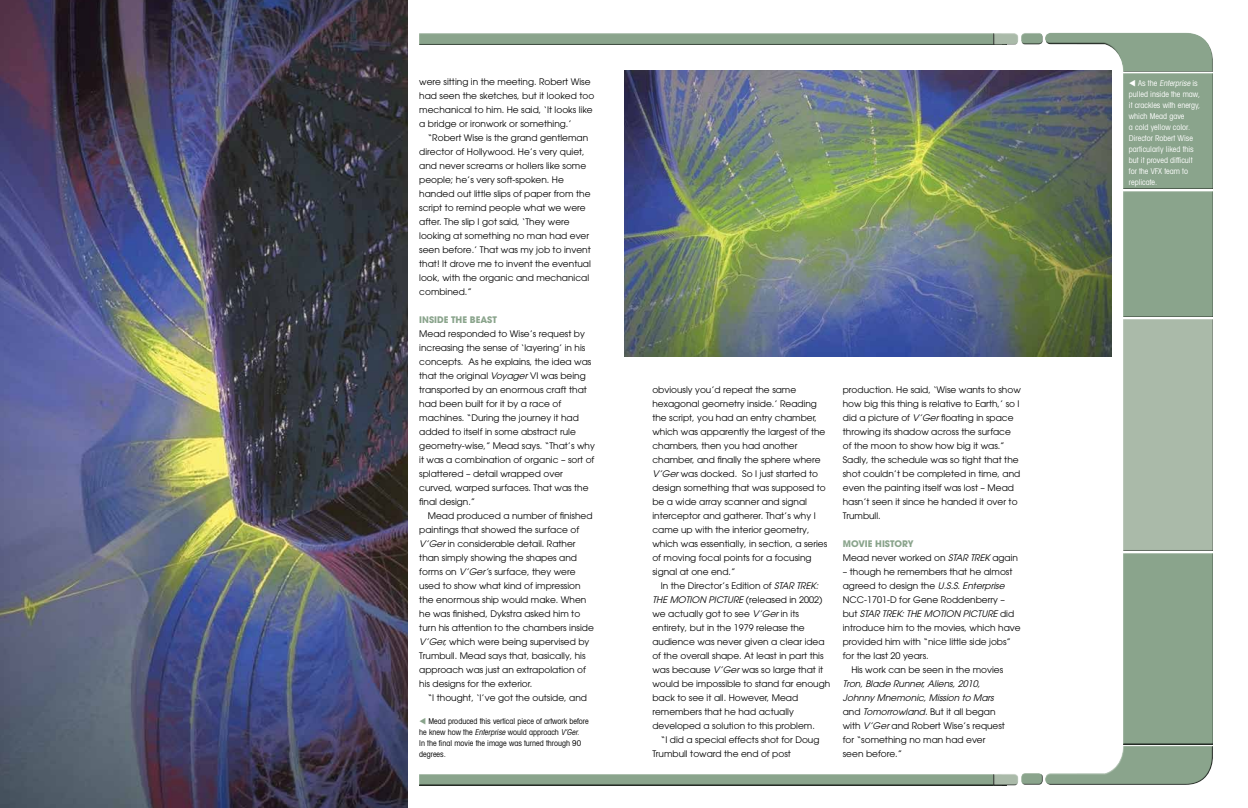
<style>
.page{position:relative;width:1248px;height:808px;background:#fff}
.page>*{position:absolute;margin:0;border:0;box-sizing:border-box;transform-origin:0 0}
.t1{font:9px/14px "Avant Garde LT";color:#000}
.t2{font:italic 9px "Avant Garde LT";color:#000}
.t3{font:700 9px "Avant Garde LT";color:#8aa48c}
.t4{font:condensed 8px/11px "Avant Garde LT";color:#fff}
.t5{font:condensed 8px/11px "Avant Garde LT";color:#000}
.s1{font-style:italic}
.s2{color:#8aa48c}
.s3{font-style:normal}
.s4{font-weight:700;color:#8aa48c}
</style>
<div class="page">
<img style="left:0;top:0;width:407px;height:808px">
<div style="left:419px;top:32px;width:587px;height:13px;background:#000;opacity:.75"></div>
<div style="left:419px;top:773px;width:587px;height:12px;background:#000;opacity:.75"></div>
<div style="left:992px;top:32px;width:27px;height:13px;background:#000;opacity:.75"></div>
<div style="left:1020px;top:32px;width:23px;height:11px;background:#fff;opacity:.75"></div>
<div style="left:1020px;top:34px;width:24px;height:11px;background:#000;opacity:.75"></div>
<div style="left:1021px;top:773px;width:23px;height:13px;background:#000;opacity:.75"></div>
<div style="left:1121px;top:319px;width:92px;height:233px;background:#aabaa9"></div>
<div style="left:1121px;top:191px;width:92px;height:128px;background:#8aa48c"></div>
<div style="left:1121px;top:552px;width:92px;height:194px;background:#8aa48c"></div>
<div style="left:1121px;top:73px;width:92px;height:117px;background:#8aa48c"></div>
<div style="left:992px;top:773px;width:27px;height:12px;background:#000;opacity:.75"></div>
<div style="left:1046px;top:744px;width:167px;height:41px;background:#000;opacity:.75"></div>
<div style="left:1043px;top:32px;width:168px;height:41px;background:#fff;opacity:.75"></div>
<div style="left:1044px;top:40px;width:169px;height:33px;background:#000;opacity:.75"></div>
<img style="left:624px;top:71px;width:487px;height:286px">
<p class="t1" style="left:419px;top:75px;width:173px">were sitting in the meeting. Robert Wise</p>
<p class="t1" style="left:419px;top:89px;width:176px">had seen the sketches, but it looked too</p>
<p class="t1" style="left:419px;top:103px;width:175px">mechanical to him. He said, ‘It looks like</p>
<p class="t1" style="left:419px;top:117px;width:154px">a bridge or ironwork or something.’</p>
<p class="t1" style="left:428px;top:131px;width:162px">“Robert Wise is the grand gentleman</p>
<p class="t1" style="left:419px;top:145px;width:167px">director of Hollywood. He’s very quiet,</p>
<p class="t1" style="left:419px;top:159px;width:168px">and never screams or hollers like some</p>
<p class="t1" style="left:419px;top:173px;width:146px">people; he’s very soft-spoken. He</p>
<p class="t1" style="left:419px;top:187px;width:173px">handed out little slips of paper from the</p>
<p class="t1" style="left:419px;top:201px;width:168px">script to remind people what we were</p>
<p class="t1" style="left:419px;top:215px;width:152px">after. The slip I got said, ‘They were</p>
<p class="t1" style="left:419px;top:229px;width:171px">looking at something no man had ever</p>
<p class="t1" style="left:419px;top:243px;width:173px">seen before.’ That was my job to invent</p>
<p class="t1" style="left:419px;top:257px;width:173px">that! It drove me to invent the eventual</p>
<p class="t1" style="left:419px;top:271px;width:171px">look, with the organic and mechanical</p>
<p class="t1" style="left:419px;top:285px;width:54px">combined.”</p>
<p class="t3" style="left:419px;top:314px;width:79px">INSIDE THE BEAST</p>
<p class="t1" style="left:419px;top:327px;width:167px">Mead responded to Wise’s request by</p>
<p class="t1" style="left:419px;top:341px;width:167px">increasing the sense of ‘layering’ in his</p>
<p class="t1" style="left:419px;top:355px;width:173px">concepts. As he explains, the idea was</p>
<p class="t1" style="left:419px;top:369px;width:168px">that the original <span class="s1">Voyager</span> VI was being</p>
<p class="t1" style="left:419px;top:383px;width:169px">transported by an enormous craft that</p>
<p class="t1" style="left:419px;top:397px;width:143px">had been built for it by a race of</p>
<p class="t1" style="left:419px;top:411px;width:161px">machines. “During the journey it had</p>
<p class="t1" style="left:419px;top:425px;width:158px">added to itself in some abstract rule</p>
<p class="t1" style="left:419px;top:439px;width:177px">geometry-wise,” Mead says. “That’s why</p>
<p class="t1" style="left:419px;top:453px;width:177px">it was a combination of organic – sort of</p>
<p class="t1" style="left:419px;top:467px;width:145px">splattered – detail wrapped over</p>
<p class="t1" style="left:419px;top:481px;width:171px">curved, warped surfaces. That was the</p>
<p class="t1" style="left:419px;top:495px;width:58px">final design.”</p>
<p class="t1" style="left:428px;top:509px;width:166px">Mead produced a number of finished</p>
<p class="t1" style="left:419px;top:523px;width:161px">paintings that showed the surface of</p>
<p class="t1" style="left:419px;top:537px;width:158px"><span class="s1">V’Ger</span> in considerable detail. Rather</p>
<p class="t1" style="left:419px;top:551px;width:159px">than simply showing the shapes and</p>
<p class="t1" style="left:419px;top:565px;width:158px">forms on <span class="s1">V’Ger’</span>s surface, they were</p>
<p class="t1" style="left:419px;top:579px;width:163px">used to show what kind of impression</p>
<p class="t1" style="left:419px;top:593px;width:169px">the enormous ship would make. When</p>
<p class="t1" style="left:419px;top:607px;width:162px">he was finished, Dykstra asked him to</p>
<p class="t1" style="left:419px;top:621px;width:176px">turn his attention to the chambers inside</p>
<p class="t1" style="left:419px;top:635px;width:172px"><span class="s1">V’Ger,</span> which were being supervised by</p>
<p class="t1" style="left:419px;top:649px;width:168px">Trumbull. Mead says that, basically, his</p>
<p class="t1" style="left:419px;top:663px;width:168px">approach was just an extrapolation of</p>
<p class="t1" style="left:419px;top:677px;width:114px">his designs for the exterior.</p>
<p class="t1" style="left:428px;top:691px;width:161px">“I thought, ‘I’ve got the outside, and</p>
<p class="t5" style="left:419px;top:716px;width:171px"><span class="s2">▼</span> Mead produced this vertical piece of artwork before he knew how the <span class="s1">Enterprise</span> would approach <span class="s1">V’Ger.<br></span>In the final movie the image was turned through 90 degrees.</p>
<p class="t1" style="left:652px;top:383px;width:145px">obviously you’d repeat the same</p>
<p class="t1" style="left:652px;top:397px;width:166px">hexagonal geometry inside.’ Reading</p>
<p class="t1" style="left:652px;top:411px;width:166px">the script, you had an entry chamber,</p>
<p class="t1" style="left:652px;top:425px;width:175px">which was apparently the largest of the</p>
<p class="t1" style="left:652px;top:439px;width:147px">chambers, then you had another</p>
<p class="t1" style="left:652px;top:453px;width:170px">chamber, and finally the sphere where</p>
<p class="t1" style="left:652px;top:467px;width:167px"><span class="s1">V’Ger</span> was docked. So I just started to</p>
<p class="t1" style="left:652px;top:481px;width:175px">design something that was supposed to</p>
<p class="t1" style="left:652px;top:495px;width:156px">be a wide array scanner and signal</p>
<p class="t1" style="left:652px;top:509px;width:165px">interceptor and gatherer. That’s why I</p>
<p class="t1" style="left:652px;top:523px;width:159px">came up with the interior geometry,</p>
<p class="t1" style="left:652px;top:537px;width:176px">which was essentially, in section, a series</p>
<p class="t1" style="left:652px;top:551px;width:161px">of moving focal points for a focusing</p>
<p class="t1" style="left:652px;top:565px;width:85px">signal at one end.”</p>
<p class="t1" style="left:660px;top:579px;width:159px">In the Director’s Edition of <span class="s1">STAR TREK:</span></p>
<p class="t2" style="left:652px;top:595px;width:172px">THE MOTION PICTURE <span class="s3">(released in 2002)</span></p>
<p class="t1" style="left:652px;top:607px;width:148px">we actually got to see <span class="s1">V’Ger</span> in its</p>
<p class="t1" style="left:652px;top:621px;width:154px">entirety, but in the 1979 release the</p>
<p class="t1" style="left:652px;top:635px;width:174px">audience was never given a clear idea</p>
<p class="t1" style="left:652px;top:649px;width:173px">of the overall shape. At least in part this</p>
<p class="t1" style="left:652px;top:663px;width:172px">was because <span class="s1">V’Ger</span> was so large that it</p>
<p class="t1" style="left:652px;top:677px;width:179px">would be impossible to stand far enough</p>
<p class="t1" style="left:652px;top:691px;width:147px">back to see it all. However, Mead</p>
<p class="t1" style="left:652px;top:705px;width:143px">remembers that he had actually</p>
<p class="t1" style="left:652px;top:719px;width:164px">developed a solution to this problem.</p>
<p class="t1" style="left:660px;top:733px;width:160px">“I did a special effects shot for Doug</p>
<p class="t1" style="left:652px;top:747px;width:140px">Trumbull toward the end of post</p>
<p class="t1" style="left:842px;top:383px;width:179px">production. He said, ‘Wise wants to show how big this thing is relative to Earth,’ so I did a picture of <span class="s1">V’Ger</span> floating in space throwing its shadow across the surface of the moon to show how big it was.” Sadly, the schedule was so tight that the shot couldn’t be completed in time, and even the painting itself was lost – Mead hasn’t seen it since he handed it over to Trumbull.</p>
<p class="t1" style="left:842px;top:537px;width:177px"><span class="s4">MOVIE HISTORY<br></span>Mead never worked on <span class="s1">STAR TREK</span> again</p>
<p class="t1" style="left:842px;top:565px;width:171px">– though he remembers that he almost</p>
<p class="t1" style="left:842px;top:579px;width:163px">agreed to design the <span class="s1">U.S.S. Enterprise</span></p>
<p class="t1" style="left:842px;top:593px;width:164px">NCC-1701-D for Gene Roddenberry –</p>
<p class="t2" style="left:842px;top:609px;width:173px"><span class="s3">but</span> STAR TREK: THE MOTION PICTURE <span class="s3">did</span></p>
<p class="t1" style="left:842px;top:621px;width:179px">introduce him to the movies, which have</p>
<p class="t1" style="left:842px;top:635px;width:170px">provided him with “nice little side jobs”</p>
<p class="t1" style="left:842px;top:649px;width:87px">for the last 20 years.</p>
<p class="t1" style="left:851px;top:663px;width:153px">His work can be seen in the movies</p>
<p class="t2" style="left:842px;top:679px;width:139px">Tron, Blade Runner, Aliens, 2010,</p>
<p class="t2" style="left:842px;top:693px;width:152px">Johnny Mnemonic, Mission to Mars</p>
<p class="t1" style="left:842px;top:705px;width:154px">and <span class="s1">Tomorrowland.</span> But it all began</p>
<p class="t1" style="left:842px;top:719px;width:164px">with <span class="s1">V’Ger</span> and Robert Wise’s request</p>
<p class="t1" style="left:842px;top:733px;width:144px">for “something no man had ever</p>
<p class="t1" style="left:842px;top:747px;width:61px">seen before.”</p>
<p class="t4" style="left:1128px;top:77px;width:73px">▼ A s t h e <span class="s1">Enterprise</span> i s pulled inside the maw, it crackles with energy, which Mead gave<br>a cold yellow color.<br>Director Robert Wise particularly liked this but it proved difficult for the VFX team to replicate.</p>
</div>
